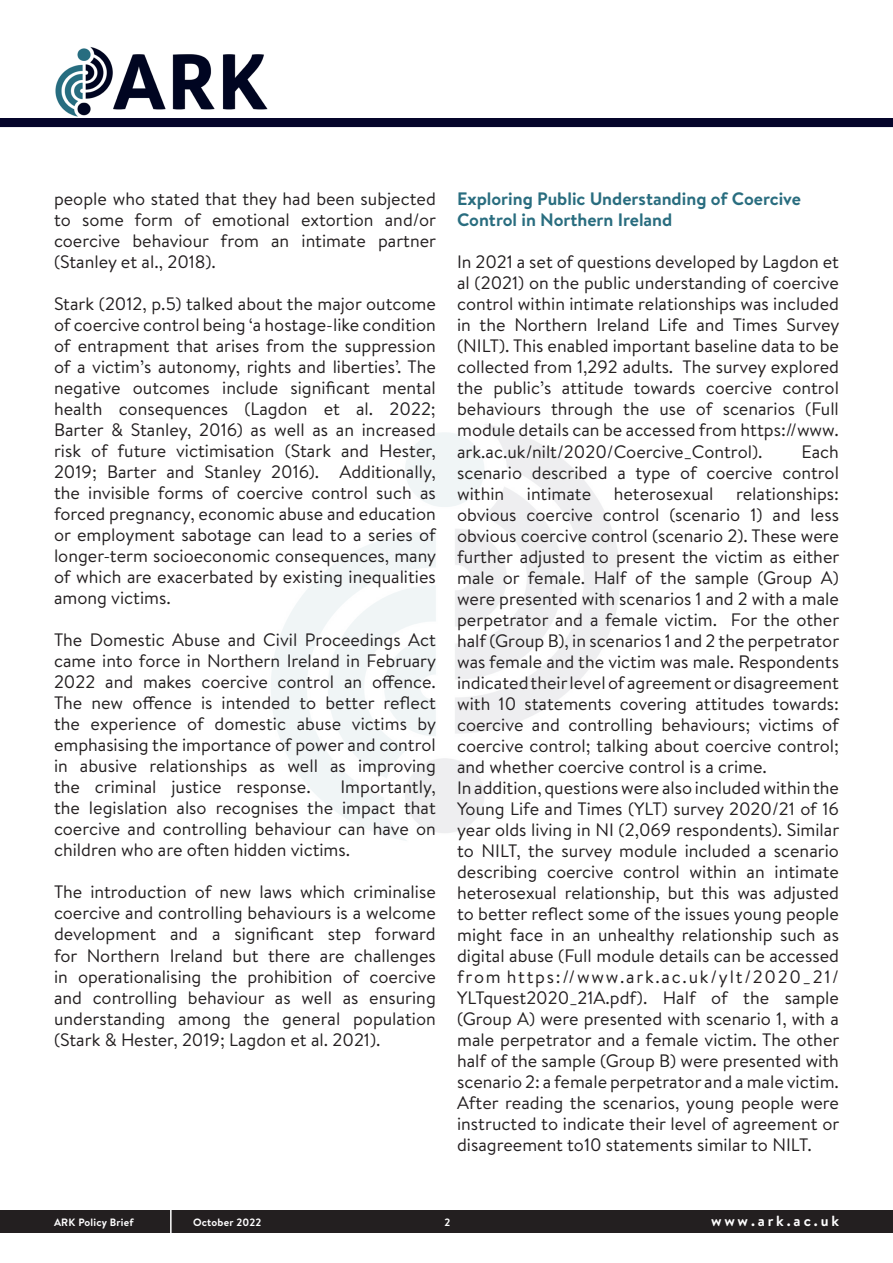
<style>
.page{position:relative;width:893px;height:1263px;background:#fff}
.page>*{position:absolute;margin:0;border:0;box-sizing:border-box;transform-origin:0 0}
.t1{font:18px/21px "Brandon Text";color:#231f20;text-align:justify}
.t2{font:700 18px/21px "Brandon Text";color:#296d7f}
.t3{font:700 14.7px "Brandon Text";letter-spacing:.19em;color:#fff}
.t4{font:700 10.65px "Brandon Text";letter-spacing:.02em;color:#fff}
</style>
<div class="page">
<div style="left:0;top:118px;width:893px;height:9px;background:#05052b"></div>
<img style="left:55px;top:47px;width:213px;height:69px">
<div style="left:0;top:1210px;width:893px;height:23px;background:#231f20"></div>
<hr style="left:170px;top:1209px;width:2px;height:27px;background:#fff">
<p class="t1" style="left:54px;top:188px;width:384px">people who stated that they had been subjected to some form of emotional extortion and/or coercive behaviour from an intimate partner (Stanley et al., 2018).</p>
<p class="t1" style="left:54px;top:293px;width:384px">Stark (2012, p.5) talked about the major outcome of coercive control being ‘a hostage-like condition of entrapment that arises from the suppression of a victim’s autonomy, rights and liberties’. The negative outcomes include significant mental health consequences (Lagdon et al. 2022; Barter &amp; Stanley, 2016) as well as an increased risk of future victimisation (Stark and Hester, 2019; Barter and Stanley 2016). Additionally, the invisible forms of coercive control such as forced pregnancy, economic abuse and education or employment sabotage can lead to a series of longer-term socioeconomic consequences, many of which are exacerbated by existing inequalities among victims.</p>
<p class="t1" style="left:54px;top:629px;width:384px">The Domestic Abuse and Civil Proceedings Act came into force in Northern Ireland in February 2022 and makes coercive control an offence.<br>The new offence is intended to better reflect the experience of domestic abuse victims by emphasising the importance of power and control in abusive relationships as well as improving the criminal justice response.</p>
<p class="t1" style="left:54px;top:776px;width:383px;text-indent:287px">Importantly, the legislation also recognises the impact that coercive and controlling behaviour can have on children who are often hidden victims.</p>
<p class="t1" style="left:54px;top:881px;width:383px">The introduction of new laws which criminalise coercive and controlling behaviours is a welcome development and a significant step forward for Northern Ireland but there are challenges in operationalising the prohibition of coercive and controlling behaviour as well as ensuring understanding among the general population (Stark &amp; Hester, 2019; Lagdon et al. 2021).</p>
<p class="t2" style="left:457px;top:188px;width:345px">Exploring Public Understanding of Coercive<br>Control in Northern Ireland</p>
<p class="t1" style="left:457px;top:251px;width:384px">In 2021 a set of questions developed by Lagdon et al (2021) on the public understanding of coercive control within intimate relationships was included in the Northern Ireland Life and Times Survey (NILT). This enabled important baseline data to be collected from 1,292 adults. The survey explored the public’s attitude towards coercive control behaviours through the use of scenarios (Full module details can be accessed from https://www. ark.ac.uk/nilt/2020/Coercive_Control).</p>
<p class="t1" style="left:457px;top:440px;width:383px;text-indent:344px">Each scenario described a type of coercive control within</p>
<p class="t1" style="left:457px;top:482px;width:384px;text-align:left;text-indent:279px">relationships: obvious coercive control (scenario 1) and less obvious coercive control (scenario 2). These were further adjusted to present the victim as either male or female. Half of the sample (Group A) were presented with scenarios 1 and 2 with a male perpetrator and a female victim. For the other half (Group B), in scenarios 1 and 2 the perpetrator was female and the victim was male. Respondents indicated their level of agreement or disagreement with 10 statements covering attitudes towards: coercive and controlling behaviours; victims of coercive control; talking about coercive control; and whether coercive control is a crime.<br>In addition, questions were also included within the Young Life and Times (YLT) survey 2020/21 of 16 year olds living in NI (2,069 respondents). Similar to NILT, the survey module included a scenario describing coercive control within an intimate heterosexual relationship, but this was adjusted to better reflect some of the issues young people might face in an unhealthy relationship such as digital abuse (Full module details can be accessed from https://www.ark.ac.uk/ylt/2020_21/ YLTquest2020_21A.pdf). Half of the sample (Group A) were presented with scenario 1, with a male perpetrator and a female victim. The other half of the sample (Group B) were presented with scenario 2: a female perpetrator and a male victim.<br>After reading the scenarios, young people were instructed to indicate their level of agreement or disagreement to10 statements similar to NILT.</p>
<p class="t1" style="left:527px;top:482px;width:66px">intimate</p>
<p class="t1" style="left:614px;top:482px;width:101px">heterosexual</p>
<p class="t4" style="left:54px;top:1215px;width:81px">ARK Policy Brief</p>
<p class="t4" style="left:193px;top:1215px;width:70px">October 2022</p>
<p class="t4" style="left:444px;top:1215px;width:7px">2</p>
<p class="t3" style="left:711px;top:1210px;width:129px">www.ark.ac.uk</p>
</div>
